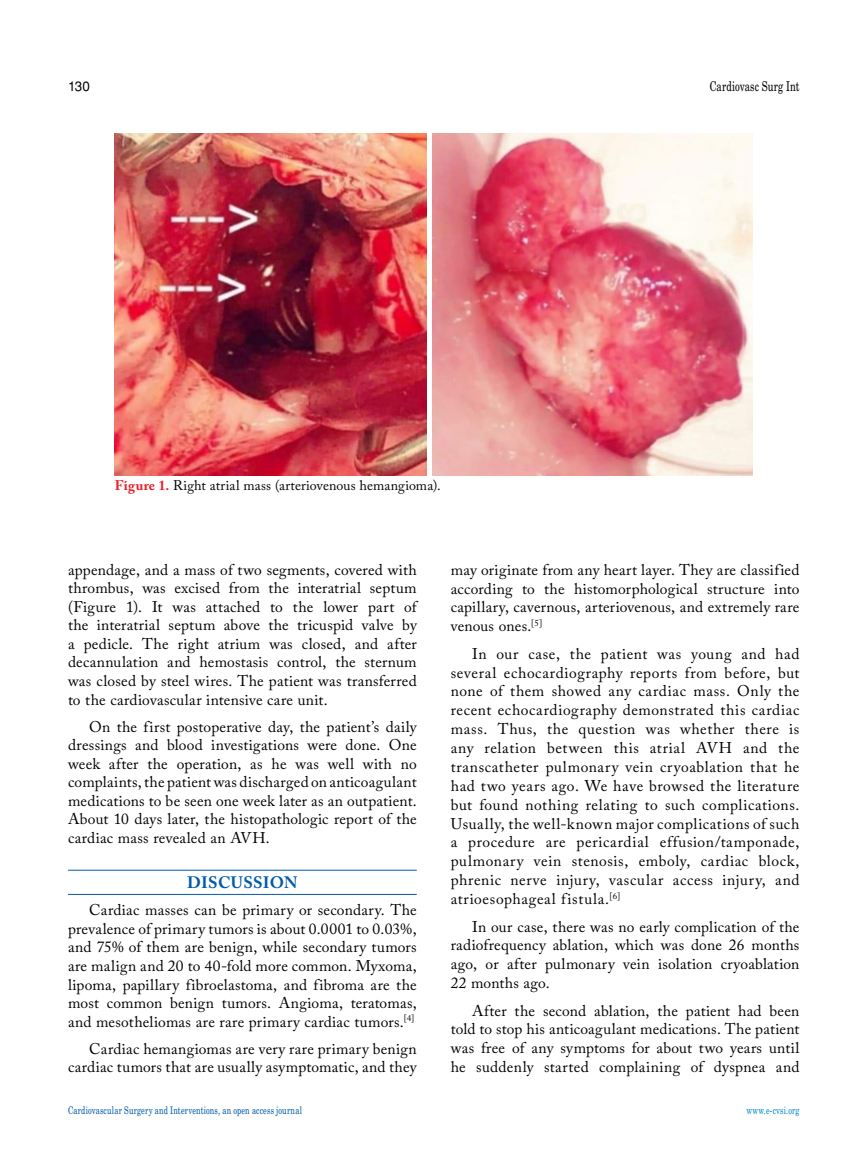
<style>
.page{position:relative;width:859px;height:1170px;background:#fff}
.page>*{position:absolute;margin:0;border:0;box-sizing:border-box;transform-origin:0 0}
.t1{font:700 16.5px "Adobe Caslon Pro";letter-spacing:.015em;color:#005baa}
.t2{font:15.45px/18.9px "Adobe Caslon Pro";letter-spacing:.02em;color:#000;text-align:justify}
.t3{font:13.95px "Adobe Caslon Pro";letter-spacing:.005em;color:#000}
.t4{font:13.5px "Madison Tr";letter-spacing:.005em;color:#000}
.t5{font:13.5px "Helvetica Normal Tr";color:#000}
.t6{font:10.5px "Madison Tr";letter-spacing:.015em;color:#005baa}
.t7{font:10.5px "Madison Tr";letter-spacing:.015em;color:#0089cf}
.s1{font-weight:700;color:#ed1d24}
</style>
<div class="page">
<hr style="left:68px;top:869px;width:349px;height:1px;background:#005baa">
<hr style="left:68px;top:894px;width:349px;height:1px;background:#005baa">
<img style="left:115px;top:133px;width:638px;height:342px">
<div style="left:427px;top:132px;width:5px;height:344px;background:#fff"></div>
<p class="t5" style="left:68px;top:78px;width:23px">130</p>
<p class="t4" style="left:710px;top:78px;width:91px">Cardiovasc Surg Int</p>
<p class="t3" style="left:115px;top:476px;width:327px"><span class="s1">Figure 1.</span> Right atrial mass (arteriovenous hemangioma).</p>
<p class="t2" style="left:68px;top:560px;width:350px">appendage, and a mass of two segments, covered with thrombus, was excised from the interatrial septum (Figure 1). It was attached to the lower part of the interatrial septum above the tricuspid valve by a pedicle. The right atrium was closed, and after decannulation and hemostasis control, the sternum was closed by steel wires. The patient was transferred to the cardiovascular intensive care unit.</p>
<p class="t2" style="left:68px;top:717px;width:350px;text-indent:21px">On the first postoperative day, the patient’s daily dressings and blood investigations were done. One week after the operation, as he was well with no complaints, the patient was discharged on anticoagulant medications to be seen one week later as an outpatient.<br>About 10 days later, the histopathologic report of the cardiac mass revealed an AVH.</p>
<p class="t1" style="left:187px;top:872px;width:112px">DISCUSSION</p>
<p class="t2" style="left:68px;top:900px;width:350px;text-indent:21px">Cardiac masses can be primary or secondary. The prevalence of primary tumors is about 0.0001 to 0.03%, and 75% of them are benign, while secondary tumors are malign and 20 to 40-fold more common. Myxoma, lipoma, papillary fibroelastoma, and fibroma are the most common benign tumors. Angioma, teratomas, and mesotheliomas are rare primary cardiac tumors.<sup>[4]</sup></p>
<p class="t2" style="left:68px;top:1038px;width:350px;text-align:right">Cardiac hemangiomas are very rare primary benign cardiac tumors that are usually asymptomatic, and they</p>
<p class="t2" style="left:451px;top:560px;width:350px">may originate from any heart layer. They are classified according to the histomorphological structure into capillary, cavernous, arteriovenous, and extremely rare venous ones.<sup>[5]</sup></p>
<p class="t2" style="left:451px;top:644px;width:350px;text-indent:21px">In our case, the patient was young and had several echocardiography reports from before, but none of them showed any cardiac mass. Only the recent echocardiography demonstrated this cardiac mass. Thus, the question was whether there is any relation between this atrial AVH and the transcatheter pulmonary vein cryoablation that he had two years ago. We have browsed the literature but found nothing relating to such complications.<br>Usually, the well-known major complications of such a procedure are pericardial effusion/tamponade, pulmonary vein stenosis, emboly, cardiac block, phrenic nerve injury, vascular access injury, and atrioesophageal fistula.<sup>[6]</sup></p>
<p class="t2" style="left:451px;top:916px;width:350px;text-indent:21px">In our case, there was no early complication of the radiofrequency ablation, which was done 26 months ago, or after pulmonary vein isolation cryoablation 22 months ago.</p>
<p class="t2" style="left:451px;top:1000px;width:350px;text-indent:21px">After the second ablation, the patient had been told to stop his anticoagulant medications. The patient was free of any symptoms for about two years until he suddenly started complaining of dyspnea and</p>
<p class="t6" style="left:68px;top:1103px;width:235px">Cardiovascular Surgery and Interventions, an open access journal</p>
<p class="t7" style="left:746px;top:1103px;width:55px">www.e-cvsi.org</p>
</div>
